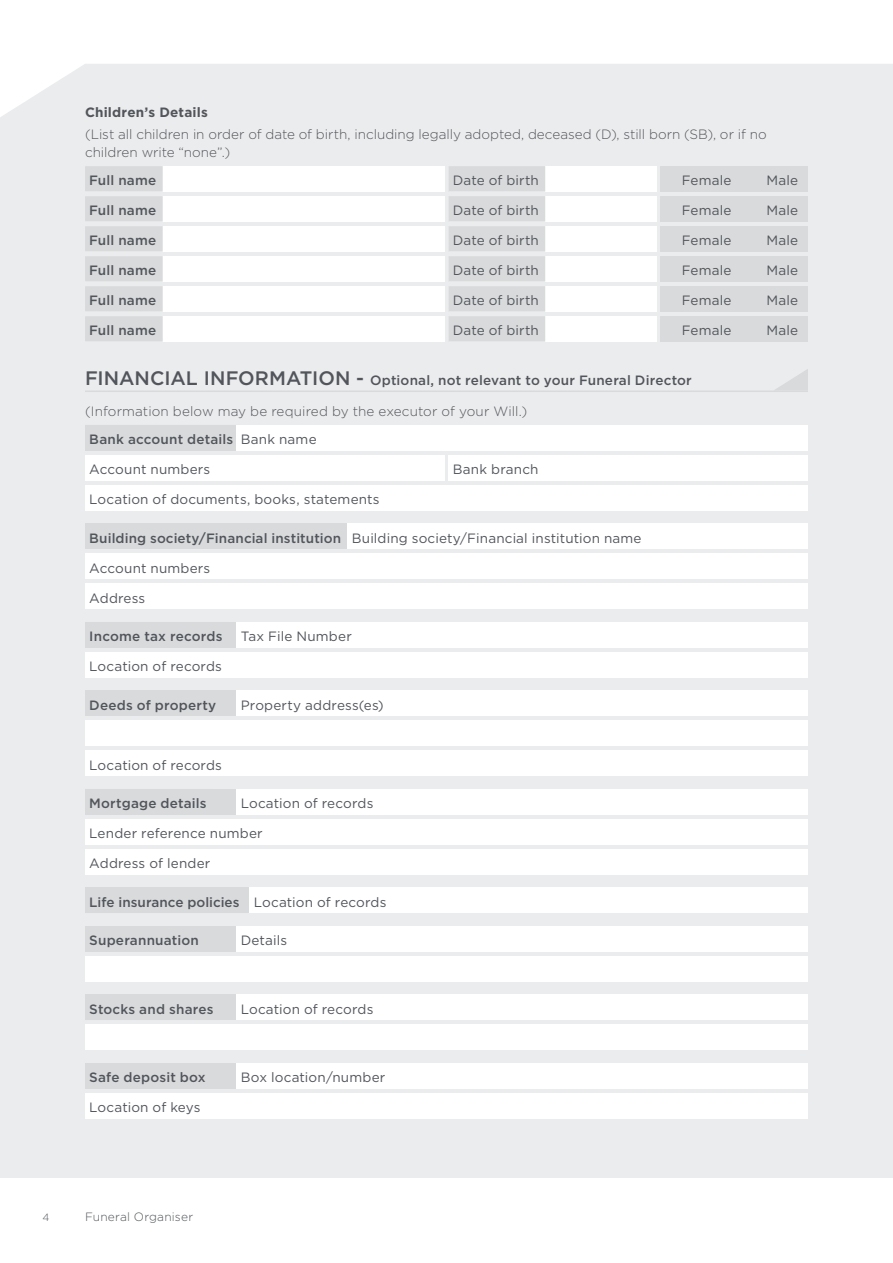
<style>
.page{position:relative;width:893px;height:1263px;background:#fff}
.page>*{position:absolute;margin:0;border:0;box-sizing:border-box;transform-origin:0 0}
.t1{font:13.5px "Gotham";letter-spacing:.01em;color:#52555b}
.t2{font:500 13.5px "Gotham";letter-spacing:.015em;color:#52555b}
.t3{font:300 13.5px/18px "Gotham";color:#52555b}
.t4{font:700 13.5px "Gotham";letter-spacing:.015em;color:#52555b}
.t5{font:300 12px "Gotham";letter-spacing:.015em;color:#52555b}
.t6{font:300 10.5px "Gotham";color:#52555b}
.s1{font-size:19.5px}
.s2{font-weight:500}
.s3{font-weight:400}
</style>
<div class="page">
<div style="left:0;top:64px;width:893px;height:1114px;background:#ebeced"></div>
<hr style="left:85px;top:390px;width:723px;height:2px;background:#d8dadb">
<div style="left:85px;top:166px;width:359px;height:26px;background:#fff"></div>
<div style="left:85px;top:166px;width:78px;height:26px;background:#d8dadb"></div>
<div style="left:449px;top:166px;width:207px;height:26px;background:#fff"></div>
<div style="left:449px;top:166px;width:96px;height:26px;background:#d8dadb"></div>
<div style="left:661px;top:166px;width:147px;height:26px;background:#d8dadb"></div>
<div style="left:85px;top:196px;width:359px;height:26px;background:#fff"></div>
<div style="left:85px;top:196px;width:78px;height:26px;background:#d8dadb"></div>
<div style="left:449px;top:196px;width:207px;height:26px;background:#fff"></div>
<div style="left:449px;top:196px;width:96px;height:26px;background:#d8dadb"></div>
<div style="left:661px;top:196px;width:147px;height:26px;background:#d8dadb"></div>
<div style="left:85px;top:226px;width:359px;height:26px;background:#fff"></div>
<div style="left:85px;top:226px;width:78px;height:26px;background:#d8dadb"></div>
<div style="left:449px;top:226px;width:207px;height:26px;background:#fff"></div>
<div style="left:449px;top:226px;width:96px;height:26px;background:#d8dadb"></div>
<div style="left:661px;top:226px;width:147px;height:26px;background:#d8dadb"></div>
<div style="left:85px;top:256px;width:359px;height:26px;background:#fff"></div>
<div style="left:85px;top:256px;width:78px;height:26px;background:#d8dadb"></div>
<div style="left:449px;top:256px;width:207px;height:26px;background:#fff"></div>
<div style="left:449px;top:256px;width:96px;height:26px;background:#d8dadb"></div>
<div style="left:661px;top:256px;width:147px;height:26px;background:#d8dadb"></div>
<div style="left:85px;top:286px;width:359px;height:26px;background:#fff"></div>
<div style="left:85px;top:286px;width:78px;height:26px;background:#d8dadb"></div>
<div style="left:449px;top:286px;width:207px;height:26px;background:#fff"></div>
<div style="left:449px;top:286px;width:96px;height:26px;background:#d8dadb"></div>
<div style="left:661px;top:286px;width:147px;height:26px;background:#d8dadb"></div>
<div style="left:85px;top:316px;width:359px;height:26px;background:#fff"></div>
<div style="left:85px;top:316px;width:78px;height:26px;background:#d8dadb"></div>
<div style="left:449px;top:316px;width:207px;height:26px;background:#fff"></div>
<div style="left:449px;top:316px;width:96px;height:26px;background:#d8dadb"></div>
<div style="left:661px;top:316px;width:147px;height:26px;background:#d8dadb"></div>
<div style="left:85px;top:425px;width:155px;height:25px;background:#d8dadb"></div>
<div style="left:237px;top:425px;width:571px;height:25px;background:#fff"></div>
<div style="left:85px;top:455px;width:359px;height:25px;background:#fff"></div>
<div style="left:449px;top:455px;width:359px;height:25px;background:#fff"></div>
<div style="left:85px;top:485px;width:723px;height:25px;background:#fff"></div>
<div style="left:85px;top:523px;width:263px;height:26px;background:#d8dadb"></div>
<div style="left:348px;top:523px;width:460px;height:26px;background:#fff"></div>
<div style="left:85px;top:553px;width:723px;height:26px;background:#fff"></div>
<div style="left:85px;top:583px;width:723px;height:26px;background:#fff"></div>
<div style="left:85px;top:622px;width:152px;height:25px;background:#d8dadb"></div>
<div style="left:237px;top:622px;width:571px;height:25px;background:#fff"></div>
<div style="left:85px;top:652px;width:723px;height:25px;background:#fff"></div>
<div style="left:85px;top:690px;width:152px;height:26px;background:#d8dadb"></div>
<div style="left:237px;top:690px;width:571px;height:26px;background:#fff"></div>
<div style="left:85px;top:720px;width:723px;height:26px;background:#fff"></div>
<div style="left:85px;top:750px;width:723px;height:26px;background:#fff"></div>
<div style="left:85px;top:789px;width:152px;height:25px;background:#d8dadb"></div>
<div style="left:237px;top:789px;width:571px;height:25px;background:#fff"></div>
<div style="left:85px;top:819px;width:723px;height:25px;background:#fff"></div>
<div style="left:85px;top:849px;width:723px;height:25px;background:#fff"></div>
<div style="left:85px;top:887px;width:165px;height:26px;background:#d8dadb"></div>
<div style="left:250px;top:887px;width:558px;height:26px;background:#fff"></div>
<div style="left:85px;top:926px;width:152px;height:25px;background:#d8dadb"></div>
<div style="left:237px;top:926px;width:571px;height:25px;background:#fff"></div>
<div style="left:85px;top:956px;width:723px;height:25px;background:#fff"></div>
<div style="left:85px;top:994px;width:152px;height:26px;background:#d8dadb"></div>
<div style="left:237px;top:994px;width:571px;height:26px;background:#fff"></div>
<div style="left:85px;top:1024px;width:723px;height:26px;background:#fff"></div>
<div style="left:85px;top:1063px;width:152px;height:25px;background:#d8dadb"></div>
<div style="left:237px;top:1063px;width:571px;height:25px;background:#fff"></div>
<div style="left:85px;top:1093px;width:723px;height:25px;background:#fff"></div>
<svg style="left:773px;top:369px;width:35px;height:21px"></svg>
<p class="t4" style="left:85px;top:103px;width:124px">Children’s Details</p>
<p class="t3" style="left:85px;top:125px;width:683px">(List all children in order of date of birth, including legally adopted, deceased (D), still born (SB), or if no children write “none”.)</p>
<p class="t2" style="left:89px;top:172px;width:69px">Full name</p>
<p class="t1" style="left:453px;top:172px;width:87px">Date of birth</p>
<p class="t1" style="left:682px;top:172px;width:51px">Female</p>
<p class="t1" style="left:766px;top:172px;width:33px">Male</p>
<p class="t2" style="left:89px;top:202px;width:69px">Full name</p>
<p class="t1" style="left:453px;top:202px;width:87px">Date of birth</p>
<p class="t1" style="left:682px;top:202px;width:51px">Female</p>
<p class="t1" style="left:766px;top:202px;width:33px">Male</p>
<p class="t2" style="left:89px;top:232px;width:69px">Full name</p>
<p class="t1" style="left:453px;top:232px;width:87px">Date of birth</p>
<p class="t1" style="left:682px;top:232px;width:51px">Female</p>
<p class="t1" style="left:766px;top:232px;width:33px">Male</p>
<p class="t2" style="left:89px;top:262px;width:69px">Full name</p>
<p class="t1" style="left:453px;top:262px;width:87px">Date of birth</p>
<p class="t1" style="left:682px;top:262px;width:51px">Female</p>
<p class="t1" style="left:766px;top:262px;width:33px">Male</p>
<p class="t2" style="left:89px;top:292px;width:69px">Full name</p>
<p class="t1" style="left:453px;top:292px;width:87px">Date of birth</p>
<p class="t1" style="left:682px;top:292px;width:51px">Female</p>
<p class="t1" style="left:766px;top:292px;width:33px">Male</p>
<p class="t2" style="left:89px;top:322px;width:69px">Full name</p>
<p class="t1" style="left:453px;top:322px;width:87px">Date of birth</p>
<p class="t1" style="left:682px;top:322px;width:51px">Female</p>
<p class="t1" style="left:766px;top:322px;width:33px">Male</p>
<p class="t2" style="left:85px;top:372px;width:608px"><span class="s1">FINANCIAL INFORMATION -</span> Optional, not relevant to your Funeral Director</p>
<p class="t3" style="left:89px;top:397px;width:439px;line-height:27.9px;text-indent:-4px">(Information below may be required by the executor of your Will.)<br><span class="s2">Bank account details</span> <span class="s3">Bank name</span></p>
<p class="t1" style="left:89px;top:461px;width:123px">Account numbers</p>
<p class="t1" style="left:453px;top:461px;width:87px">Bank branch</p>
<p class="t1" style="left:89px;top:491px;width:292px">Location of documents, books, statements</p>
<p class="t1" style="left:89px;top:529px;width:554px"><span class="s2">Building society/Financial institution</span> Building society/Financial institution name</p>
<p class="t1" style="left:89px;top:559px;width:123px">Account numbers</p>
<p class="t1" style="left:89px;top:589px;width:58px">Address</p>
<p class="t2" style="left:89px;top:627px;width:135px">Income tax records</p>
<p class="t1" style="left:241px;top:628px;width:113px">Tax File Number</p>
<p class="t1" style="left:89px;top:658px;width:134px">Location of records</p>
<p class="t2" style="left:89px;top:696px;width:129px">Deeds of property</p>
<p class="t1" style="left:241px;top:696px;width:144px">Property address(es)</p>
<p class="t1" style="left:89px;top:756px;width:134px">Location of records</p>
<p class="t2" style="left:89px;top:794px;width:119px">Mortgage details</p>
<p class="t1" style="left:241px;top:795px;width:134px">Location of records</p>
<p class="t1" style="left:89px;top:825px;width:175px">Lender reference number</p>
<p class="t1" style="left:89px;top:855px;width:123px">Address of lender</p>
<p class="t2" style="left:89px;top:893px;width:299px">Life insurance policies <span class="s3">Location of records</span></p>
<p class="t2" style="left:89px;top:931px;width:111px">Superannuation</p>
<p class="t1" style="left:241px;top:932px;width:48px">Details</p>
<p class="t2" style="left:89px;top:1000px;width:126px">Stocks and shares</p>
<p class="t1" style="left:241px;top:1000px;width:134px">Location of records</p>
<p class="t2" style="left:89px;top:1068px;width:118px">Safe deposit box</p>
<p class="t1" style="left:241px;top:1069px;width:146px">Box location/number</p>
<p class="t1" style="left:89px;top:1099px;width:113px">Location of keys</p>
<p class="t6" style="left:43px;top:1210px;width:8px">4</p>
<p class="t5" style="left:85px;top:1209px;width:110px">Funeral Organiser</p>
</div>
